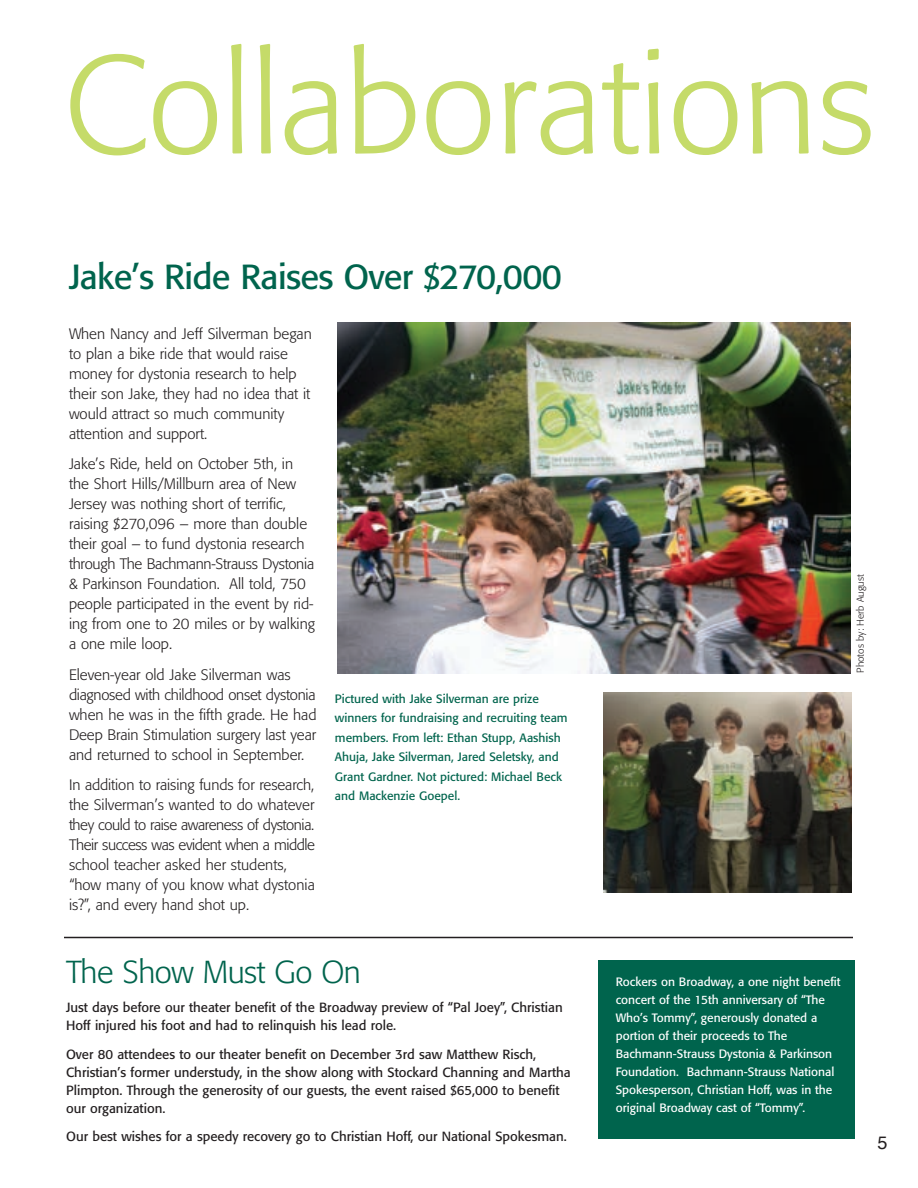
<style>
.page{position:relative;width:918px;height:1188px;background:#fff}
.page>*{position:absolute;margin:0;border:0;box-sizing:border-box;transform-origin:0 0}
.t1{font:300 138px "Formata";color:#c5db69}
.t2{font:34.5px "Formata";letter-spacing:-.02em;color:#00644d}
.t3{font:300 31.5px "Formata";letter-spacing:-.02em;color:#00644d}
.t4{font:18px "Helvetica";color:#231f20}
.t5{font:300 15px/20px "Formata";color:#231f20}
.t6{font:13.2px/18px "Formata";color:#231f20}
.t7{font:12px/18px "Formata";color:#fff}
.t8{font:12px/19.5px "Formata";color:#00644d}
.t9{font:300 9.9px "Formata";color:#231f20}
</style>
<div class="page">
<img style="left:338px;top:322px;width:513px;height:352px">
<img style="left:603px;top:692px;width:249px;height:201px">
<div style="left:598px;top:960px;width:257px;height:179px;background:#00644d"></div>
<hr style="left:64px;top:937px;width:789px;height:1px;background:#231f20">
<h1 class="t1" style="left:64px;top:47px;width:812px">Collaborations</h1>
<h2 class="t2" style="left:69px;top:262px;width:495px">Jake’s Ride Raises Over $270,000</h2>
<p class="t5" style="left:69px;top:325px;width:244px">When Nancy and Jeff Silverman began to plan a bike ride that would raise money for dystonia research to help their son Jake, they had no idea that it would attract so much community attention and support.</p>
<p class="t5" style="left:69px;top:455px;width:248px">Jake’s Ride, held on October 5th, in the Short Hills/Millburn area of New Jersey was nothing short of terrific, raising $270,096 – more than double their goal – to fund dystonia research through The Bachmann-Strauss Dystonia &amp; Parkinson Foundation. All told, 750 people participated in the event by rid&shy;ing from one to 20 miles or by walking a one mile loop.</p>
<p class="t5" style="left:69px;top:666px;width:249px">Eleven-year old Jake Silverman was diagnosed with childhood onset dystonia when he was in the fifth grade. He had Deep Brain Stimulation surgery last year and returned to school in September.</p>
<p class="t5" style="left:69px;top:776px;width:248px">In addition to raising funds for research, the Silverman’s wanted to do whatever they could to raise awareness of dystonia.<br>Their success was evident when a middle school teacher asked her students, “how many of you know what dystonia is?”, and every hand shot up.</p>
<p class="t8" style="left:335px;top:690px;width:234px">Pictured with Jake Silverman are prize winners for fundraising and recruiting team members. From left: Ethan Stupp, Aashish Ahuja, Jake Silverman, Jared Seletsky, and Grant Gardner. Not pictured: Michael Beck and Mackenzie Goepel.</p>
<h3 class="t3" style="left:66px;top:959px;width:296px">The Show Must Go On</h3>
<p class="t6" style="left:66px;top:999px;width:498px">Just days before our theater benefit of the Broadway preview of “Pal Joey”, Christian<br>Hoff injured his foot and had to relinquish his lead role.</p>
<p class="t6" style="left:66px;top:1046px;width:506px">Over 80 attendees to our theater benefit on December 3rd saw Matthew Risch, Christian’s former understudy, in the show along with Stockard Channing and Martha Plimpton. Through the generosity of our guests, the event raised $65,000 to benefit our organization.</p>
<p class="t6" style="left:66px;top:1129px;width:502px">Our best wishes for a speedy recovery go to Christian Hoff, our National Spokesman.</p>
<p class="t9" style="left:856px;top:673px;width:100px;rotate:-90deg">Photos by: Herb August</p>
<p class="t7" style="left:616px;top:974px;width:226px">Rockers on Broadway, a one night benefit concert of the 15th anniversary of “The Who’s Tommy”, generously donated a portion of their proceeds to The Bachmann-Strauss Dystonia &amp; Parkinson Foundation. Bachmann-Strauss National Spokesperson, Christian Hoff, was in the original Broadway cast of “Tommy”.</p>
<p class="t4" style="left:877px;top:1135px;width:12px">5</p>
</div>
